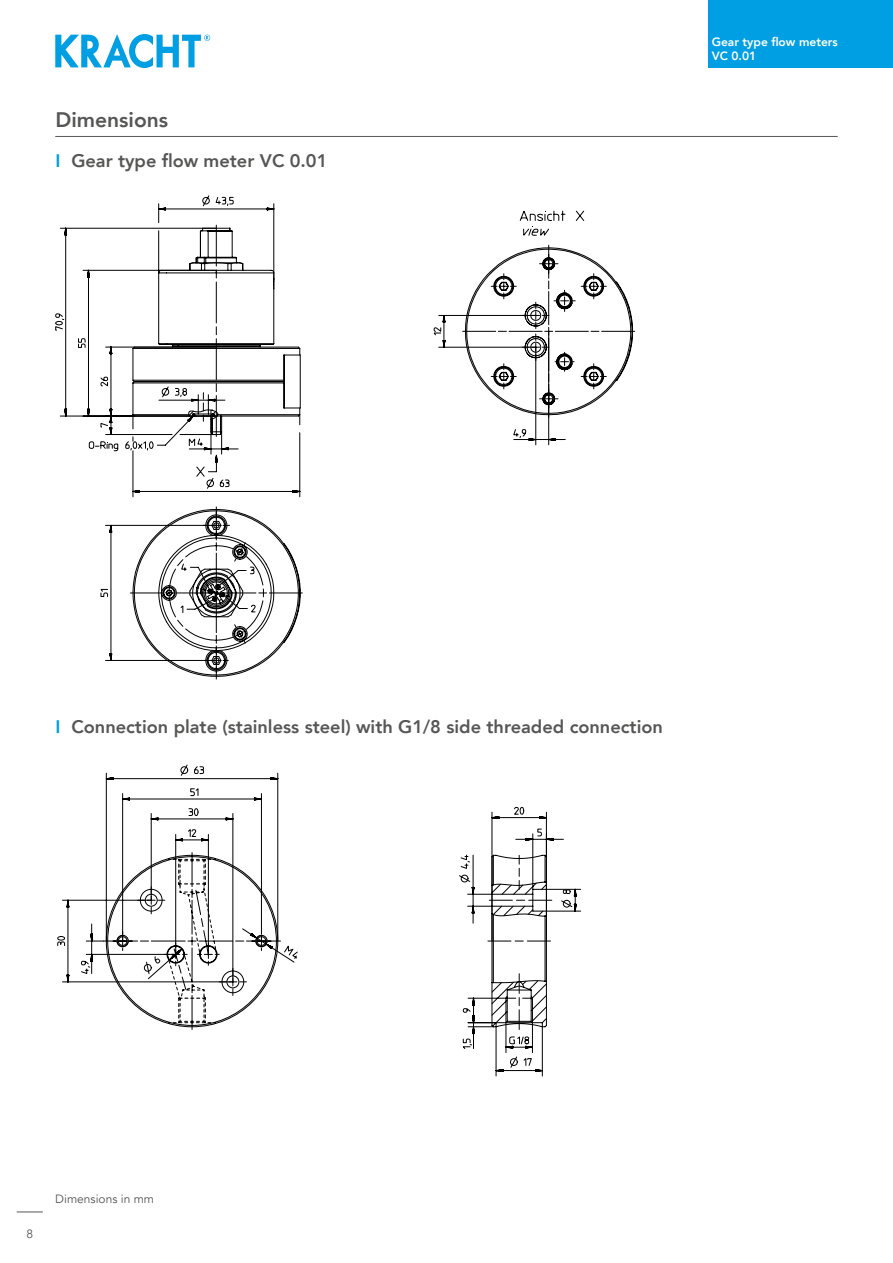
<style>
.page{position:relative;width:893px;height:1263px;background:#fff}
.page>*{position:absolute;margin:0;border:0;box-sizing:border-box;transform-origin:0 0}
.t1{font:800 21px "Avenir";color:#565655}
.t2{font:800 18.15px "Avenir";color:#565655}
.t3{font:800 12px/14.4px "Avenir";color:#fff}
.t4{font:12px "Avenir";color:#565655}
.s1{color:#009ee3}
</style>
<div class="page">
<svg style="left:17px;top:1211px;width:26px;height:1px"></svg>
<hr style="left:55px;top:136px;width:783px;height:1px;background:#565655">
<div style="left:708px;top:0;width:185px;height:68px;background:#009ee3"></div>
<svg style="left:55px;top:34px;width:155px;height:34px"></svg>
<svg style="left:55px;top:195px;width:219px;height:222px"></svg>
<svg style="left:523px;top:211px;width:61px;height:18px"></svg>
<svg style="left:132px;top:449px;width:169px;height:228px"></svg>
<svg style="left:89px;top:209px;width:212px;height:240px"></svg>
<svg style="left:189px;top:247px;width:444px;height:170px"></svg>
<svg style="left:57px;top:764px;width:524px;height:313px"></svg>
<p class="t1" style="left:56px;top:104px;width:114px">Dimensions</p>
<p class="t2" style="left:56px;top:147px;width:273px"><span class="s1">I</span> Gear type flow meter VC 0.01</p>
<p class="t3" style="left:712px;top:35px;width:128px">Gear type flow meters<br>VC 0.01</p>
<p class="t2" style="left:56px;top:712px;width:609px"><span class="s1">I</span> Connection plate (stainless steel) with G1/8 side threaded connection</p>
<p class="t4" style="left:26px;top:1227px;width:8px">8</p>
<p class="t4" style="left:55px;top:1192px;width:100px">Dimensions in mm</p>
</div>
